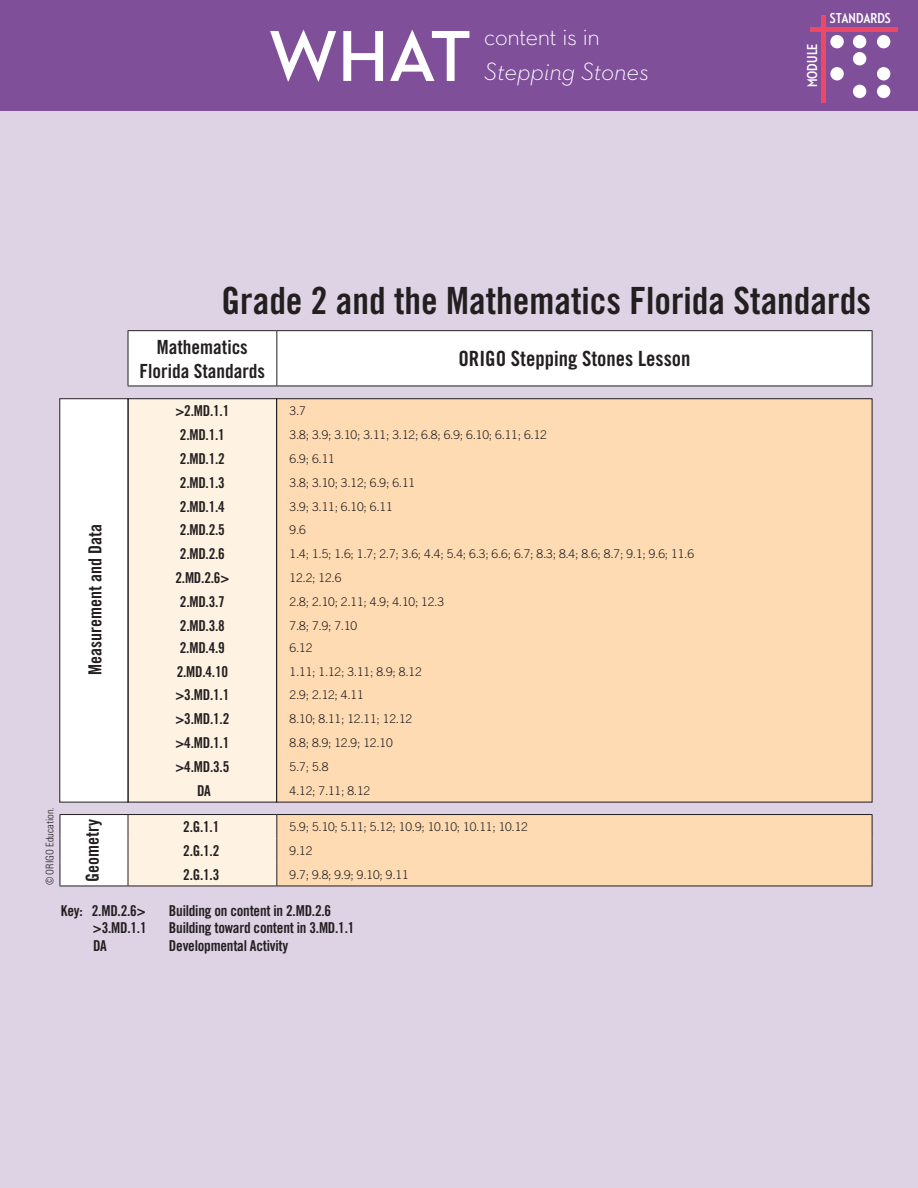
<style>
.page{position:relative;width:918px;height:1188px;background:#7f4f9a}
.page>*{position:absolute;margin:0;border:0;box-sizing:border-box;transform-origin:0 0}
.t1{font:700 73.5px "Neutraface 2 Display";color:#fff}
._3_Lesson{font:37.5px "Trade Gothic Bold Cond Twenty";color:#231f20}
.t2{font:300 31.8px "Neutraface 2 Display";letter-spacing:-.015em;color:#fff}
.t3{font:italic 300 25.5px "Neutraface 2 Text";letter-spacing:-.005em;color:#fff}
._1_Strand{font:21px "Trade Gothic Bold Cond Twenty";color:#231f20}
._1_Strand-2{font:19.5px/24px "Trade Gothic Bold Cond Twenty";color:#231f20;text-align:center}
._1_Strand-3{font:18px "Trade Gothic Bold Cond Twenty";color:#231f20}
._3_Lesson-2{font:15px "Trade Gothic Bold Cond Twenty";letter-spacing:-.015em;color:#231f20}
.t4{font:700 14.7px "Neutraface 2 Condensed";letter-spacing:.005em;color:#fff}
._3_Lesson-3{font:300 12px "Trade Gothic";letter-spacing:-.015em;color:#231f20}
.COPYRIGHT{font:300 condensed 10.5px "Univers";color:#231f20}
</style>
<div class="page">
<div style="left:0;top:112px;width:918px;height:1076px;background:#ded2e5"></div>
<hr style="left:822px;top:16px;width:4px;height:87px;background:#ef4866">
<div style="left:810px;top:27px;width:87px;height:5px;background:#ef4866"></div>
<svg style="left:830px;top:35px;width:14px;height:14px"></svg>
<svg style="left:830px;top:67px;width:14px;height:14px"></svg>
<div style="left:877px;top:67px;width:14px;height:14px;background:#fff;border-radius:6px"></div>
<div style="left:853px;top:52px;width:14px;height:14px;background:#fff;border-radius:6px"></div>
<div style="left:853px;top:35px;width:14px;height:14px;background:#fff;border-radius:6px"></div>
<svg style="left:853px;top:84px;width:14px;height:14px"></svg>
<div style="left:877px;top:35px;width:14px;height:14px;background:#fff;border-radius:6px"></div>
<svg style="left:877px;top:84px;width:14px;height:14px"></svg>
<div style="left:277px;top:639px;width:595px;height:247px;background:#fedbb3"></div>
<hr style="left:60px;top:886px;width:68px;height:1px;background:#231f20">
<hr style="left:277px;top:814px;width:595px;height:1px;background:#231f20">
<hr style="left:128px;top:886px;width:149px;height:1px;background:#231f20">
<hr style="left:277px;top:886px;width:595px;height:1px;background:#231f20">
<svg style="left:872px;top:815px;width:1px;height:71px"></svg>
<div style="left:127px;top:331px;width:745px;height:56px;background:#fff"></div>
<svg style="left:60px;top:400px;width:217px;height:486px"></svg>
<div style="left:278px;top:400px;width:592px;height:235px;background:#fedbb3"></div>
<hr style="left:277px;top:330px;width:595px;height:1px;background:#231f20">
<hr style="left:277px;top:386px;width:595px;height:1px;background:#231f20">
<hr style="left:872px;top:331px;width:1px;height:55px;background:#231f20">
<hr style="left:128px;top:330px;width:149px;height:1px;background:#231f20">
<hr style="left:128px;top:386px;width:149px;height:1px;background:#231f20">
<hr style="left:128px;top:331px;width:1px;height:55px;background:#231f20">
<hr style="left:276px;top:331px;width:1px;height:55px;background:#231f20">
<hr style="left:277px;top:635px;width:595px;height:4px;background:#fedbb3">
<hr style="left:128px;top:636px;width:149px;height:2px;background:#fef3e3">
<div style="left:59px;top:398px;width:69px;height:404px;background:#fff;border:1px solid #231f20"></div>
<div style="left:128px;top:398px;width:149px;height:404px;border:1px solid #231f20"></div>
<h1 class="t1" style="left:269px;top:15px;width:204px">WHAT</h1>
<h3 class="t2" style="left:484px;top:18px;width:117px">content is in</h3>
<h3 class="t3" style="left:484px;top:55px;width:167px">Stepping Stones</h3>
<p class="t4" style="left:804px;top:87px;width:45px;rotate:-90deg">MODULE</p>
<p class="t4" style="left:830px;top:10px;width:62px">STANDARDS</p>
<p class="_3_Lesson" style="left:221px;top:278px;width:651px">Grade 2 and the Mathematics Florida Standards</p>
<p class="COPYRIGHT" style="left:43px;top:885px;width:79px;rotate:-90deg">© ORIGO Education.</p>
<p class="_1_Strand-3" style="left:84px;top:675px;width:152px;rotate:-90deg">Measurement and Data</p>
<p class="_1_Strand-2" style="left:140px;top:335px;width:127px">Mathematics<br>Florida Standards</p>
<p class="_1_Strand" style="left:458px;top:346px;width:234px">ORIGO Stepping Stones Lesson</p>
<p class="_3_Lesson-2" style="left:176px;top:402px;width:55px">&gt;2.MD.1.1</p>
<p class="_3_Lesson-3" style="left:290px;top:404px;width:18px">3.7</p>
<p class="_3_Lesson-2" style="left:180px;top:426px;width:47px">2.MD.1.1</p>
<p class="_3_Lesson-3" style="left:290px;top:428px;width:259px">3.8; 3.9; 3.10; 3.11; 3.12; 6.8; 6.9; 6.10; 6.11; 6.12</p>
<p class="_3_Lesson-2" style="left:180px;top:450px;width:47px">2.MD.1.2</p>
<p class="_3_Lesson-3" style="left:290px;top:452px;width:47px">6.9; 6.11</p>
<p class="_3_Lesson-2" style="left:180px;top:473px;width:47px">2.MD.1.3</p>
<p class="_3_Lesson-3" style="left:290px;top:475px;width:127px">3.8; 3.10; 3.12; 6.9; 6.11</p>
<p class="_3_Lesson-2" style="left:180px;top:497px;width:47px">2.MD.1.4</p>
<p class="_3_Lesson-3" style="left:290px;top:499px;width:105px">3.9; 3.11; 6.10; 6.11</p>
<p class="_3_Lesson-2" style="left:180px;top:521px;width:47px">2.MD.2.5</p>
<p class="_3_Lesson-3" style="left:290px;top:523px;width:18px">9.6</p>
<p class="_3_Lesson-2" style="left:180px;top:545px;width:47px">2.MD.2.6</p>
<p class="_3_Lesson-3" style="left:290px;top:547px;width:406px">1.4; 1.5; 1.6; 1.7; 2.7; 3.6; 4.4; 5.4; 6.3; 6.6; 6.7; 8.3; 8.4; 8.6; 8.7; 9.1; 9.6; 11.6</p>
<p class="_3_Lesson-2" style="left:176px;top:569px;width:55px">2.MD.2.6&gt;</p>
<p class="_3_Lesson-3" style="left:290px;top:571px;width:53px">12.2; 12.6</p>
<p class="_3_Lesson-2" style="left:180px;top:592px;width:47px">2.MD.3.7</p>
<p class="_3_Lesson-3" style="left:290px;top:594px;width:156px">2.8; 2.10; 2.11; 4.9; 4.10; 12.3</p>
<p class="_3_Lesson-2" style="left:180px;top:616px;width:47px">2.MD.3.8</p>
<p class="_3_Lesson-3" style="left:290px;top:618px;width:69px">7.8; 7.9; 7.10</p>
<p class="_3_Lesson-2" style="left:180px;top:638px;width:47px">2.MD.4.9</p>
<p class="_3_Lesson-3" style="left:290px;top:640px;width:24px">6.12</p>
<p class="_3_Lesson-2" style="left:177px;top:662px;width:53px">2.MD.4.10</p>
<p class="_3_Lesson-3" style="left:290px;top:664px;width:134px">1.11; 1.12; 3.11; 8.9; 8.12</p>
<p class="_3_Lesson-2" style="left:176px;top:686px;width:55px">&gt;3.MD.1.1</p>
<p class="_3_Lesson-3" style="left:290px;top:688px;width:76px">2.9; 2.12; 4.11</p>
<p class="_3_Lesson-2" style="left:176px;top:710px;width:55px">&gt;3.MD.1.2</p>
<p class="_3_Lesson-3" style="left:290px;top:712px;width:124px">8.10; 8.11; 12.11; 12.12</p>
<p class="_3_Lesson-2" style="left:176px;top:734px;width:55px">&gt;4.MD.1.1</p>
<p class="_3_Lesson-3" style="left:290px;top:736px;width:105px">8.8; 8.9; 12.9; 12.10</p>
<p class="_3_Lesson-2" style="left:176px;top:757px;width:55px">&gt;4.MD.3.5</p>
<p class="_3_Lesson-3" style="left:290px;top:759px;width:40px">5.7; 5.8</p>
<p class="_3_Lesson-2" style="left:197px;top:781px;width:15px">DA</p>
<p class="_3_Lesson-3" style="left:290px;top:783px;width:82px">4.12; 7.11; 8.12</p>
<p class="_1_Strand-3" style="left:82px;top:882px;width:64px;rotate:-90deg">Geometry</p>
<p class="_3_Lesson-2" style="left:183px;top:818px;width:38px">2.G.1.1</p>
<p class="_3_Lesson-3" style="left:290px;top:820px;width:240px">5.9; 5.10; 5.11; 5.12; 10.9; 10.10; 10.11; 10.12</p>
<p class="_3_Lesson-2" style="left:183px;top:842px;width:38px">2.G.1.2</p>
<p class="_3_Lesson-3" style="left:290px;top:844px;width:24px">9.12</p>
<p class="_3_Lesson-2" style="left:183px;top:865px;width:38px">2.G.1.3</p>
<p class="_3_Lesson-3" style="left:290px;top:867px;width:121px">9.7; 9.8; 9.9; 9.10; 9.11</p>
<p class="_3_Lesson-2" style="left:61px;top:901px;width:86px">Key: 2.MD.2.6&gt;</p>
<p class="_3_Lesson-2" style="left:169px;top:901px;width:164px">Building on content in 2.MD.2.6</p>
<p class="_3_Lesson-2" style="left:93px;top:919px;width:55px">&gt;3.MD.1.1</p>
<p class="_3_Lesson-2" style="left:169px;top:919px;width:187px">Building toward content in 3.MD.1.1</p>
<p class="_3_Lesson-2" style="left:93px;top:937px;width:15px">DA</p>
<p class="_3_Lesson-2" style="left:169px;top:937px;width:121px">Developmental Activity</p>
</div>
